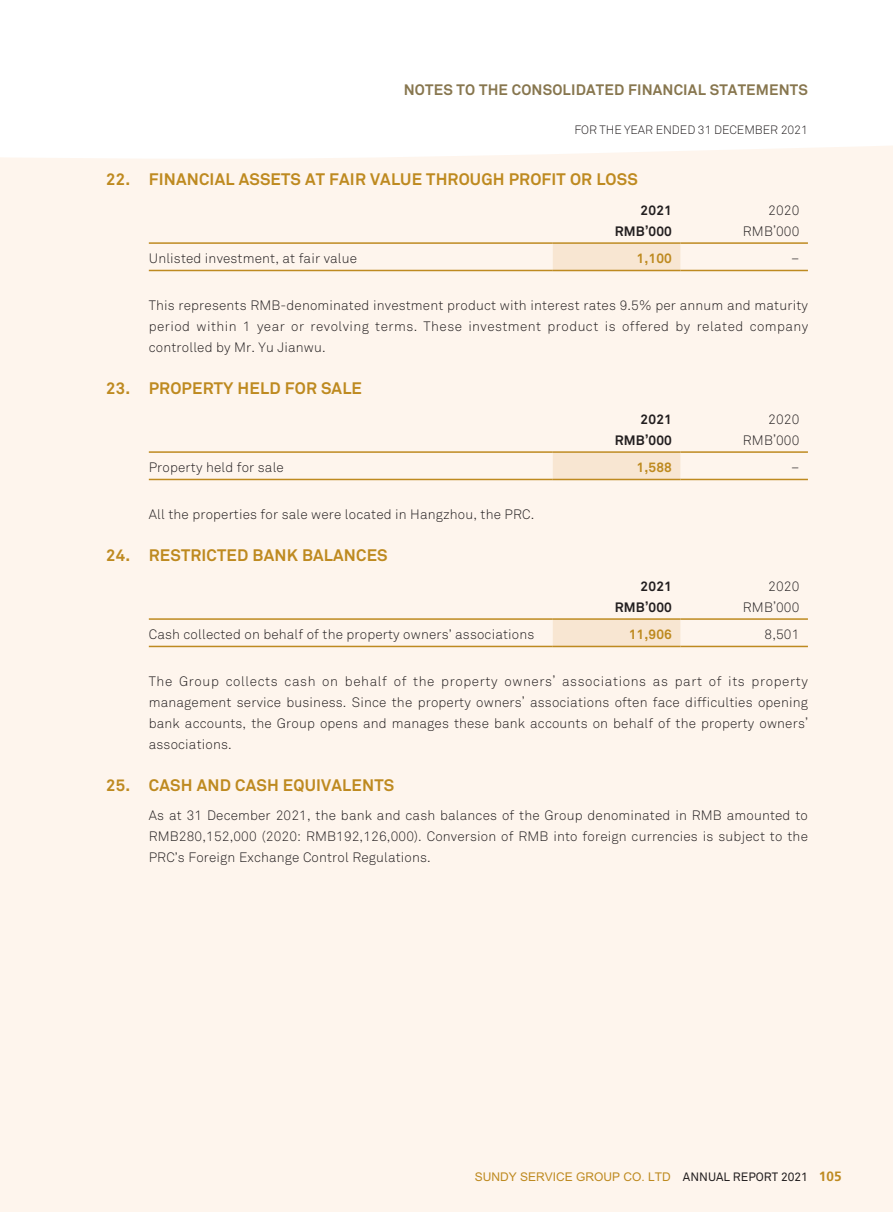
<style>
.page{position:relative;width:893px;height:1212px;background:#fff}
.page>*{position:absolute;margin:0;border:0;box-sizing:border-box;transform-origin:0 0}
.t1{font:700 16.5px "Akkurat Pro";letter-spacing:.01em;color:#be8a20}
.t2{font:700 15px "Akkurat Pro";letter-spacing:.01em;color:#87764e}
.t3{font:13.5px/21px "Akkurat Light Pro";letter-spacing:.01em;color:#231f20;text-align:justify}
.t4{font:700 13.5px "Akkurat Pro";letter-spacing:.01em;color:#231f20}
.t5{font:700 13.5px "Akkurat Pro";letter-spacing:.01em;color:#be8a20}
.t6{font:700 12px "M Hei HKS";color:#be8a20}
.t7{font:12px "Akkurat Light Pro";color:#231f20}
.s1{font-family:"Akkurat Pro";font-weight:400;color:#231f20}
.s2{font-family:"Frutiger LT Std";font-size:13.5px}
</style>
<div class="page">
<div style="left:0;top:146px;width:893px;height:1066px;background:#fef5ed"></div>
<div style="left:553px;top:244px;width:127px;height:26px;background:#f8e6d2"></div>
<hr style="left:149px;top:242px;width:404px;height:2px;background:#be8a20">
<hr style="left:553px;top:242px;width:127px;height:2px;background:#be8a20">
<hr style="left:680px;top:242px;width:128px;height:2px;background:#be8a20">
<hr style="left:149px;top:270px;width:404px;height:1px;background:#be8a20">
<hr style="left:553px;top:270px;width:127px;height:1px;background:#be8a20">
<hr style="left:680px;top:270px;width:128px;height:1px;background:#be8a20">
<div style="left:553px;top:453px;width:127px;height:26px;background:#f8e6d2"></div>
<hr style="left:149px;top:451px;width:404px;height:2px;background:#be8a20">
<hr style="left:553px;top:451px;width:127px;height:2px;background:#be8a20">
<hr style="left:680px;top:451px;width:128px;height:2px;background:#be8a20">
<hr style="left:149px;top:479px;width:404px;height:1px;background:#be8a20">
<hr style="left:553px;top:479px;width:127px;height:1px;background:#be8a20">
<hr style="left:680px;top:479px;width:128px;height:1px;background:#be8a20">
<div style="left:553px;top:620px;width:127px;height:26px;background:#f8e6d2"></div>
<hr style="left:149px;top:618px;width:404px;height:2px;background:#be8a20">
<hr style="left:553px;top:618px;width:127px;height:2px;background:#be8a20">
<hr style="left:680px;top:618px;width:128px;height:2px;background:#be8a20">
<hr style="left:149px;top:646px;width:404px;height:1px;background:#be8a20">
<hr style="left:553px;top:646px;width:127px;height:1px;background:#be8a20">
<hr style="left:680px;top:646px;width:128px;height:1px;background:#be8a20">
<p class="t2" style="left:404px;top:80px;width:406px">NOTES TO THE CONSOLIDATED FINANCIAL STATEMENTS</p>
<p class="t7" style="left:574px;top:123px;width:235px">FOR THE YEAR ENDED 31 DECEMBER 2021</p>
<p class="t1" style="left:106px;top:169px;width:533px">22. FINANCIAL ASSETS AT FAIR VALUE THROUGH PROFIT OR LOSS</p>
<p class="t4" style="left:641px;top:202px;width:33px">2021</p>
<p class="t3" style="left:768px;top:200px;width:33px">2020</p>
<p class="t4" style="left:615px;top:223px;width:59px">RMB’000</p>
<p class="t3" style="left:743px;top:221px;width:58px">RMB’000</p>
<p class="t3" style="left:149px;top:248px;width:210px">Unlisted investment, at fair value</p>
<p class="t5" style="left:637px;top:250px;width:37px">1,100</p>
<p class="t3" style="left:791px;top:248px;width:10px">–</p>
<p class="t3" style="left:149px;top:295px;width:661px">This represents RMB-denominated investment product with interest rates 9.5% per annum and maturity period within 1 year or revolving terms. These investment product is offered by related company controlled by Mr. Yu Jianwu.</p>
<p class="t1" style="left:106px;top:378px;width:257px">23. PROPERTY HELD FOR SALE</p>
<p class="t4" style="left:641px;top:411px;width:33px">2021</p>
<p class="t3" style="left:768px;top:409px;width:33px">2020</p>
<p class="t4" style="left:615px;top:432px;width:59px">RMB’000</p>
<p class="t3" style="left:743px;top:430px;width:58px">RMB’000</p>
<p class="t3" style="left:149px;top:457px;width:137px">Property held for sale</p>
<p class="t5" style="left:637px;top:459px;width:37px">1,588</p>
<p class="t3" style="left:791px;top:457px;width:10px">–</p>
<p class="t3" style="left:149px;top:504px;width:387px">All the properties for sale were located in Hangzhou, the PRC.</p>
<p class="t1" style="left:106px;top:545px;width:283px">24. RESTRICTED BANK BALANCES</p>
<p class="t4" style="left:641px;top:577px;width:33px">2021</p>
<p class="t3" style="left:768px;top:576px;width:33px">2020</p>
<p class="t4" style="left:615px;top:598px;width:59px">RMB’000</p>
<p class="t3" style="left:743px;top:597px;width:58px">RMB’000</p>
<p class="t3" style="left:149px;top:624px;width:387px">Cash collected on behalf of the property owners’ associations</p>
<p class="t5" style="left:629px;top:626px;width:45px">11,906</p>
<p class="t3" style="left:764px;top:624px;width:36px">8,501</p>
<p class="t3" style="left:149px;top:671px;width:661px">The Group collects cash on behalf of the property owners’ associations as part of its property management service business. Since the property owners’ associations often face difficulties opening bank accounts, the Group opens and manages these bank accounts on behalf of the property owners’ associations.</p>
<p class="t1" style="left:106px;top:775px;width:289px">25. CASH AND CASH EQUIVALENTS</p>
<p class="t3" style="left:149px;top:805px;width:661px">As at 31 December 2021, the bank and cash balances of the Group denominated in RMB amounted to RMB280,152,000 (2020: RMB192,126,000). Conversion of RMB into foreign currencies is subject to the PRC’s Foreign Exchange Control Regulations.</p>
<p class="t6" style="left:475px;top:1167px;width:368px">SUNDY SERVICE GROUP CO. LTD <span class="s1">ANNUAL REPORT 2021</span> <span class="s2">105</span></p>
</div>
